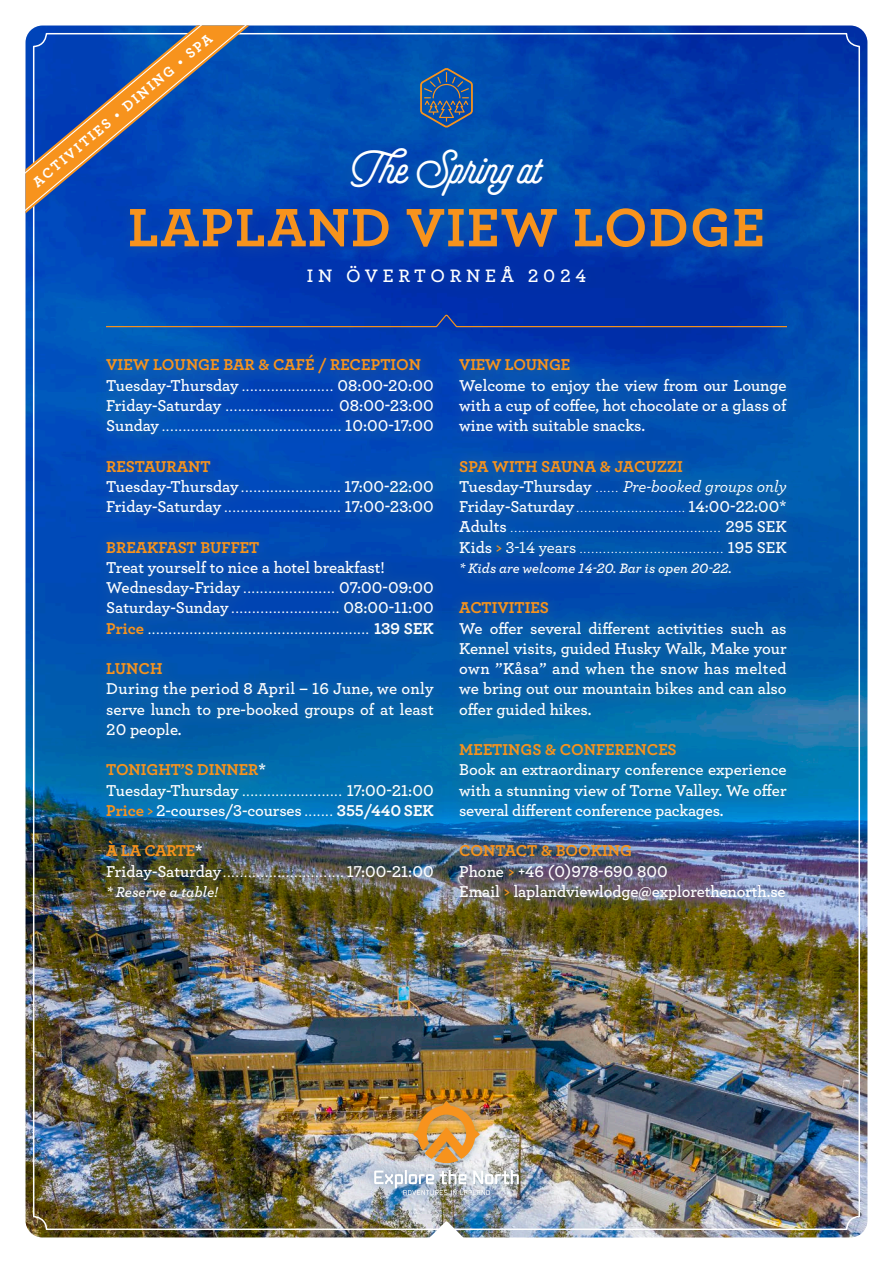
<style>
.page{position:relative;width:893px;height:1263px;background:#fff}
.page>*{position:absolute;margin:0;border:0;box-sizing:border-box;transform-origin:0 0}
.t1{font:700 56.7px "Archer";letter-spacing:.02em;color:#f7931d}
.t2{font:900 48px "Selfie";color:#fff}
.t3{font:600 18.9px "Archer";letter-spacing:.25em;color:#fff}
.t4{font:600 16.5px/20.2px "Archer";letter-spacing:-.005em;color:#fff;text-align:justify}
.t5{font:16.5px "Archer";color:#fff}
.t6{font:300 16.5px "Archer";color:#fff}
.t7{font:700 16.5px "Archer";color:#f7931d}
.t8{font:italic 500 16.5px "Archer";color:#fff}
.t9{font:italic 600 15px "Archer";color:#fff}
.t10{font:700 14.55px "Archer";color:#fff}
.t11{font:italic 600 14.25px "Archer";color:#fff}
.s1{font-weight:400}
.s2{font-weight:600}
.s3{font-weight:700;color:#f7931d}
.s4{font-weight:700}
.s5{color:#fff}
.s6{color:#f7931d}
.s7{font-weight:600;font-style:normal}
.s8{font-weight:300;font-style:normal}
.s9{font-weight:600;color:#f7931d}
.s10{font-weight:500}
</style>
<div class="page">
<img style="left:26px;top:26px;width:841px;height:1211px">
<div style="left:366px;top:1095px;width:161px;height:109px;background:#3f728b;opacity:.4"></div>
<img style="left:413px;top:1101px;width:67px;height:62px">
<img style="left:374px;top:1170px;width:145px;height:25px">
<svg style="left:106px;top:315px;width:681px;height:12px;background:#1441a3"></svg>
<svg style="left:420px;top:68px;width:53px;height:60px;background:#325d92"></svg>
<div style="left:117px;top:197px;width:659px;height:65px;background:#3f728b;opacity:.3"></div>
<div style="left:338px;top:137px;width:219px;height:74px;background:#3f728b;opacity:.3"></div>
<div style="left:295px;top:254px;width:303px;height:44px;background:#0130a8"></div>
<div style="left:94px;top:344px;width:352px;height:568px;background:#3f728b;opacity:.9"></div>
<div style="left:447px;top:347px;width:353px;height:568px;background:#3f728b;opacity:.9"></div>
<svg style="left:425px;top:1221px;width:43px;height:17px"></svg>
<svg style="left:26px;top:26px;width:241px;height:211px;background:#2d569f"></svg>
<p class="t10" style="left:27px;top:175px;width:231px;rotate:-40deg">ACTIVITIES • DINING • SPA</p>
<p class="t2" style="left:352px;top:139px;width:190px">The Spring at</p>
<p class="t1" style="left:128px;top:183px;width:639px">LAPLAND VIEW LODGE</p>
<p class="t3" style="left:307px;top:261px;width:281px">IN ÖVERTORNEÅ 2024</p>
<p class="t7" style="left:106px;top:352px;width:316px">VIEW LOUNGE BAR &amp; CAFÉ / RECEPTION</p>
<p class="t4" style="left:106px;top:374px;width:329px">Tuesday-Thursday <span class="s1">......................</span> 08:00-20:00</p>
<p class="t4" style="left:106px;top:394px;width:329px">Friday-Saturday <span class="s1">..........................</span> 08:00-23:00</p>
<p class="t5" style="left:106px;top:414px;width:329px"><span class="s2">Sunday</span> ........................................... <span class="s2">10:00-17:00</span></p>
<p class="t7" style="left:106px;top:453px;width:106px">RESTAURANT</p>
<p class="t4" style="left:106px;top:475px;width:329px">Tuesday-Thursday <span class="s1">........................</span> 17:00-22:00</p>
<p class="t5" style="left:106px;top:495px;width:329px"><span class="s2">Friday-Saturday</span> ............................ <span class="s2">17:00-23:00</span></p>
<p class="t7" style="left:106px;top:534px;width:154px">BREAKFAST BUFFET</p>
<p class="t4" style="left:106px;top:556px;width:280px">Treat yourself to nice a hotel breakfast!</p>
<p class="t4" style="left:106px;top:577px;width:329px">Wednesday-Friday <span class="s1">......................</span> 07:00-09:00</p>
<p class="t4" style="left:106px;top:597px;width:329px">Saturday-Sunday <span class="s1">..........................</span> 08:00-11:00</p>
<p class="t5" style="left:106px;top:617px;width:329px"><span class="s3">Price</span> ..................................................... <span class="s4">139 SEK</span></p>
<p class="t7" style="left:106px;top:656px;width:58px">LUNCH</p>
<p class="t4" style="left:106px;top:678px;width:329px">During the period 8 April – 16 June, we only serve lunch to pre-booked groups of at least 20 people.</p>
<p class="t7" style="left:106px;top:757px;width:161px">TONIGHT’S DINNER<span class="s5">*</span></p>
<p class="t4" style="left:106px;top:779px;width:329px">Tuesday-Thursday <span class="s1">........................</span> 17:00-21:00</p>
<p class="t4" style="left:106px;top:799px;width:329px"><span class="s3">Price</span> <span class="s6">&gt;</span> 2-courses/3-courses <span class="s1">.......</span> <span class="s4">355/440 SEK</span></p>
<p class="t7" style="left:106px;top:838px;width:98px">À LA CARTE<span class="s5">*</span></p>
<p class="t5" style="left:106px;top:860px;width:329px"><span class="s2">Friday-Saturday</span> ............................. <span class="s2">17:00-21:00</span></p>
<p class="t9" style="left:106px;top:880px;width:113px">* Reserve a table!</p>
<p class="t7" style="left:459px;top:352px;width:112px">VIEW LOUNGE</p>
<p class="t4" style="left:459px;top:374px;width:329px">Welcome to enjoy the view from our Lounge with a cup of coffee, hot chocolate or a glass of wine with suitable snacks.</p>
<p class="t7" style="left:459px;top:453px;width:225px">SPA WITH SAUNA &amp; JACUZZI</p>
<p class="t8" style="left:459px;top:474px;width:329px"><span class="s7">Tuesday-Thursday</span> <span class="s8">......</span> Pre-booked groups only</p>
<p class="t6" style="left:459px;top:496px;width:329px"><span class="s2">Friday-Saturday</span> ............................ <span class="s2">14:00-22:00*</span></p>
<p class="t6" style="left:459px;top:516px;width:329px"><span class="s2">Adults</span> ...................................................... <span class="s2">295 SEK</span></p>
<p class="t6" style="left:459px;top:536px;width:329px"><span class="s2">Kids</span> <span class="s9">&gt;</span> <span class="s10">3-14 years</span> ..................................... <span class="s2">195 SEK</span></p>
<p class="t11" style="left:459px;top:557px;width:274px">* Kids are welcome 14-20. Bar is open 20-22.</p>
<p class="t7" style="left:459px;top:595px;width:91px">ACTIVITIES</p>
<p class="t4" style="left:459px;top:617px;width:329px">We offer several different activities such as Kennel visits, guided Husky Walk, Make your own ”Kåsa” and when the snow has melted we bring out our mountain bikes and can also offer guided hikes.</p>
<p class="t7" style="left:459px;top:737px;width:219px">MEETINGS &amp; CONFERENCES</p>
<p class="t4" style="left:459px;top:759px;width:329px">Book an extraordinary conference experience with a stunning view of Torne Valley. We offer several different conference packages.</p>
<p class="t7" style="left:459px;top:838px;width:174px">CONTACT &amp; BOOKING</p>
<p class="t4" style="left:459px;top:860px;width:210px">Phone <span class="s6">&gt;</span> +46 (0)978-690 800</p>
<p class="t4" style="left:459px;top:880px;width:328px">Email <span class="s6">&gt;</span> laplandviewlodge@explorethenorth.se</p>
</div>
